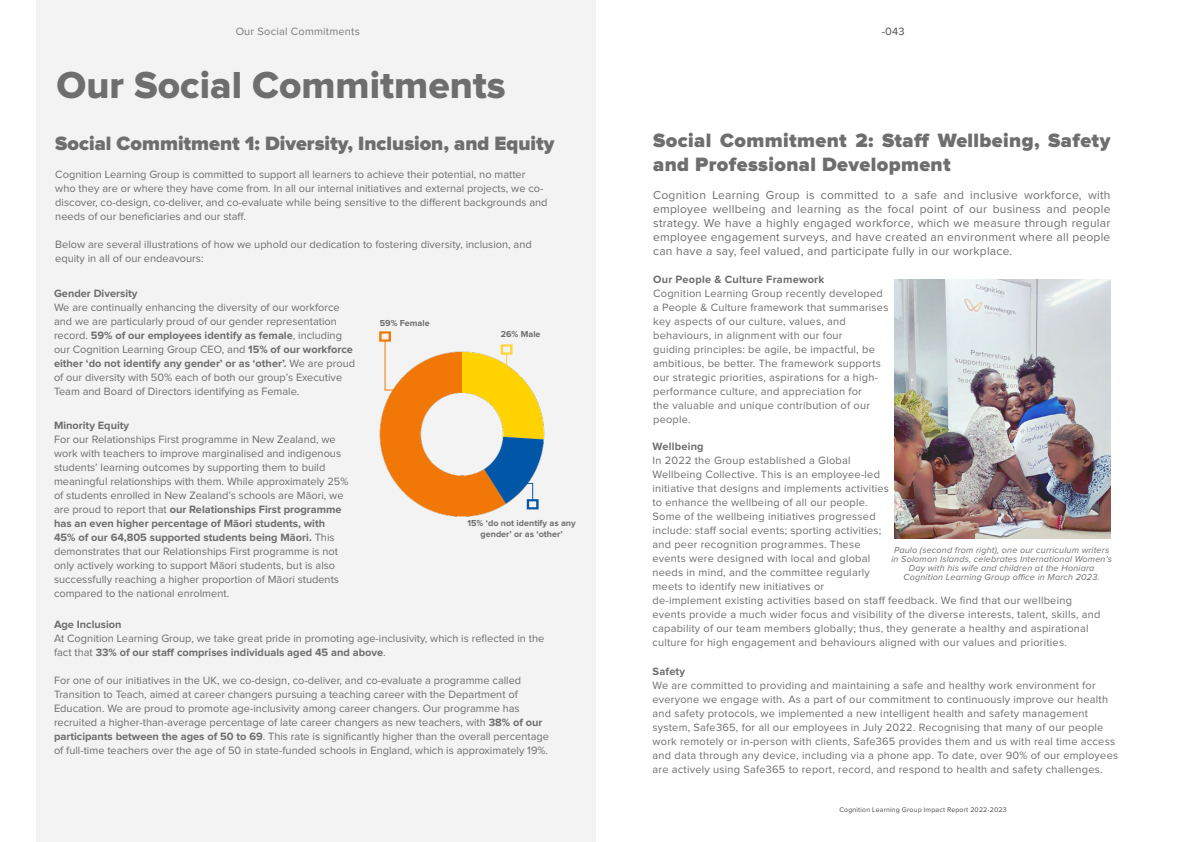
<style>
.page{position:relative;width:1191px;height:842px;background:#fff}
.page>*{position:absolute;margin:0;border:0;box-sizing:border-box;transform-origin:0 0}
.t1{font:39px "Proxima Nova Extrabld";color:#6e6e6e}
.t2{font:900 20px/24px "Proxima Nova";letter-spacing:.02em;color:#6e6e6e}
.t3{font:900 20px "Proxima Nova";color:#6e6e6e}
.t4{font:12px/14px "Proxima Nova";letter-spacing:.02em;color:#6e6e6e;text-align:justify}
.t5{font:11px/14px "Proxima Nova";color:#6e6e6e}
.t6{font:11px/14px "Proxima Nova";letter-spacing:.02em;color:#6e6e6e}
.t7{font:700 11px "Proxima Nova";color:#6e6e6e}
.t8{font:700 11px "Proxima Nova";letter-spacing:.02em;color:#6e6e6e}
.t9{font:11px "Proxima Nova";letter-spacing:.02em;color:#4e4d4d}
.t10{font:italic 9px/9px "Proxima Nova";letter-spacing:.02em;color:#6e6e6e;text-align:center}
.t11{font:700 9px/10.8px "Proxima Nova";color:#6e6e6e;text-align:center}
.t12{font:7px "Proxima Nova";letter-spacing:.02em;color:#4e4d4d}
.s1{font-weight:700}
</style>
<div class="page">
<div style="left:36px;top:0;width:559px;height:842px;background:#f3f3f3"></div>
<img style="left:379px;top:342px;width:166px;height:175px">
<svg style="left:379px;top:331px;width:12px;height:11px"></svg>
<hr style="left:384px;top:340px;width:1px;height:50px;background:#f17806">
<svg style="left:501px;top:344px;width:11px;height:27px"></svg>
<svg style="left:516px;top:483px;width:22px;height:26px"></svg>
<svg style="left:384px;top:389px;width:28px;height:1px"></svg>
<img style="left:894px;top:279px;width:216px;height:259px">
<p class="t9" style="left:236px;top:27px;width:126px">Our Social Commitments</p>
<p class="t9" style="left:881px;top:27px;width:24px">-043</p>
<h1 class="t1" style="left:57px;top:67px;width:451px">Our Social Commitments</h1>
<h2 class="t3" style="left:55px;top:134px;width:500px">Social Commitment 1: Diversity, Inclusion, and Equity</h2>
<p class="t5" style="left:55px;top:168px;width:494px">Cognition Learning Group is committed to support all learners to achieve their potential, no matter who they are or where they have come from. In all our internal initiatives and external projects, we co&shy;discover, co-design, co-deliver, and co-evaluate while being sensitive to the different backgrounds and needs of our beneficiaries and our staff.</p>
<p class="t5" style="left:55px;top:238px;width:478px">Below are several illustrations of how we uphold our dedication to fostering diversity, inclusion, and equity in all of our endeavours:</p>
<p class="t7" style="left:54px;top:288px;width:85px">Gender Diversity</p>
<p class="t5" style="left:54px;top:301px;width:302px">We are continually enhancing the diversity of our workforce and we are particularly proud of our gender representation record. <span class="s1">59% of our employees identify as female</span>, including our Cognition Learning Group CEO, and <span class="s1">15% of our workforce either ‘do not identify any gender’ or as ‘other’.</span> We are proud of our diversity with 50% each of both our group’s Executive Team and Board of Directors identifying as Female.</p>
<p class="t7" style="left:54px;top:420px;width:77px">Minority Equity</p>
<p class="t5" style="left:54px;top:433px;width:296px">For our Relationships First programme in New Zealand, we work with teachers to improve marginalised and indigenous students’ learning outcomes by supporting them to build meaningful relationships with them. While approximately 25% of students enrolled in New Zealand’s schools are Māori, we are proud to report that <span class="s1">our Relationships First programme has an even higher percentage of Māori students, with 45% of our 64,805 supported students being Māori.</span> This demonstrates that our Relationships First programme is not only actively working to support Māori students, but is also successfully reaching a higher proportion of Māori students compared to the national enrolment.</p>
<p class="t7" style="left:54px;top:619px;width:69px">Age Inclusion</p>
<p class="t5" style="left:54px;top:632px;width:492px">At Cognition Learning Group, we take great pride in promoting age-inclusivity, which is reflected in the fact that <span class="s1">33% of our staff comprises individuals aged 45 and above</span>.</p>
<p class="t5" style="left:54px;top:674px;width:496px">For one of our initiatives in the UK, we co-design, co-deliver, and co-evaluate a programme called Transition to Teach, aimed at career changers pursuing a teaching career with the Department of Education. We are proud to promote age-inclusivity among career changers. Our programme has recruited a higher-than-average percentage of late career changers as new teachers, with <span class="s1">38% of our participants between the ages of 50 to 69</span>. This rate is significantly higher than the overall percentage of full-time teachers over the age of 50 in state-funded schools in England, which is approximately 19%.</p>
<p class="t11" style="left:380px;top:317px;width:52px">59% Female</p>
<p class="t11" style="left:501px;top:329px;width:41px">26% Male</p>
<p class="t11" style="left:467px;top:518px;width:110px">15% ‘do not identify as any gender’ or as ‘other’</p>
<h2 class="t2" style="left:653px;top:129px;width:459px">Social Commitment 2: Staff Wellbeing, Safety and Professional Development</h2>
<p class="t4" style="left:653px;top:188px;width:459px">Cognition Learning Group is committed to a safe and inclusive workforce, with employee wellbeing and learning as the focal point of our business and people strategy. We have a highly engaged workforce, which we measure through regular employee engagement surveys, and have created an environment where all people can have a say, feel valued, and participate fully in our workplace.</p>
<p class="t8" style="left:653px;top:274px;width:173px">Our People &amp; Culture Framework</p>
<p class="t6" style="left:653px;top:286px;width:237px">Cognition Learning Group recently developed a People &amp; Culture framework that summarises key aspects of our culture, values, and behaviours, in alignment with our four<br>guiding principles: be agile, be impactful, be ambitious, be better. The framework supports our strategic priorities, aspirations for a high&shy;performance culture, and appreciation for<br>the valuable and unique contribution of our people.</p>
<p class="t8" style="left:652px;top:441px;width:53px">Wellbeing</p>
<p class="t6" style="left:652px;top:454px;width:449px">In 2022 the Group established a Global<br>Wellbeing Collective. This is an employee-led<br>initiative that designs and implements activities<br>to enhance the wellbeing of all our people.<br>Some of the wellbeing initiatives progressed<br>include: staff social events; sporting activities;<br>and peer recognition programmes. These<br>events were designed with local and global<br>needs in mind, and the committee regularly<br>meets to identify new initiatives or<br>de-implement existing activities based on staff feedback. We find that our wellbeing events provide a much wider focus and visibility of the diverse interests, talent, skills, and capability of our team members globally; thus, they generate a healthy and aspirational culture for high engagement and behaviours aligned with our values and priorities.</p>
<p class="t10" style="left:891px;top:545px;width:222px">Paulo (second from right), one our curriculum writers in Solomon Islands, celebrates International Women’s Day with his wife and children at the Honiara Cognition Learning Group office in March 2023.</p>
<p class="t7" style="left:652px;top:666px;width:34px">Safety</p>
<p class="t6" style="left:652px;top:679px;width:467px">We are committed to providing and maintaining a safe and healthy work environment for everyone we engage with. As a part of our commitment to continuously improve our health and safety protocols, we implemented a new intelligent health and safety management system, Safe365, for all our employees in July 2022. Recognising that many of our people work remotely or in-person with clients, Safe365 provides them and us with real time access and data through any device, including via a phone app. To date, over 90% of our employees are actively using Safe365 to report, record, and respond to health and safety challenges.</p>
<p class="t12" style="left:839px;top:806px;width:169px">Cognition Learning Group Impact Report 2022-2023</p>
</div>
